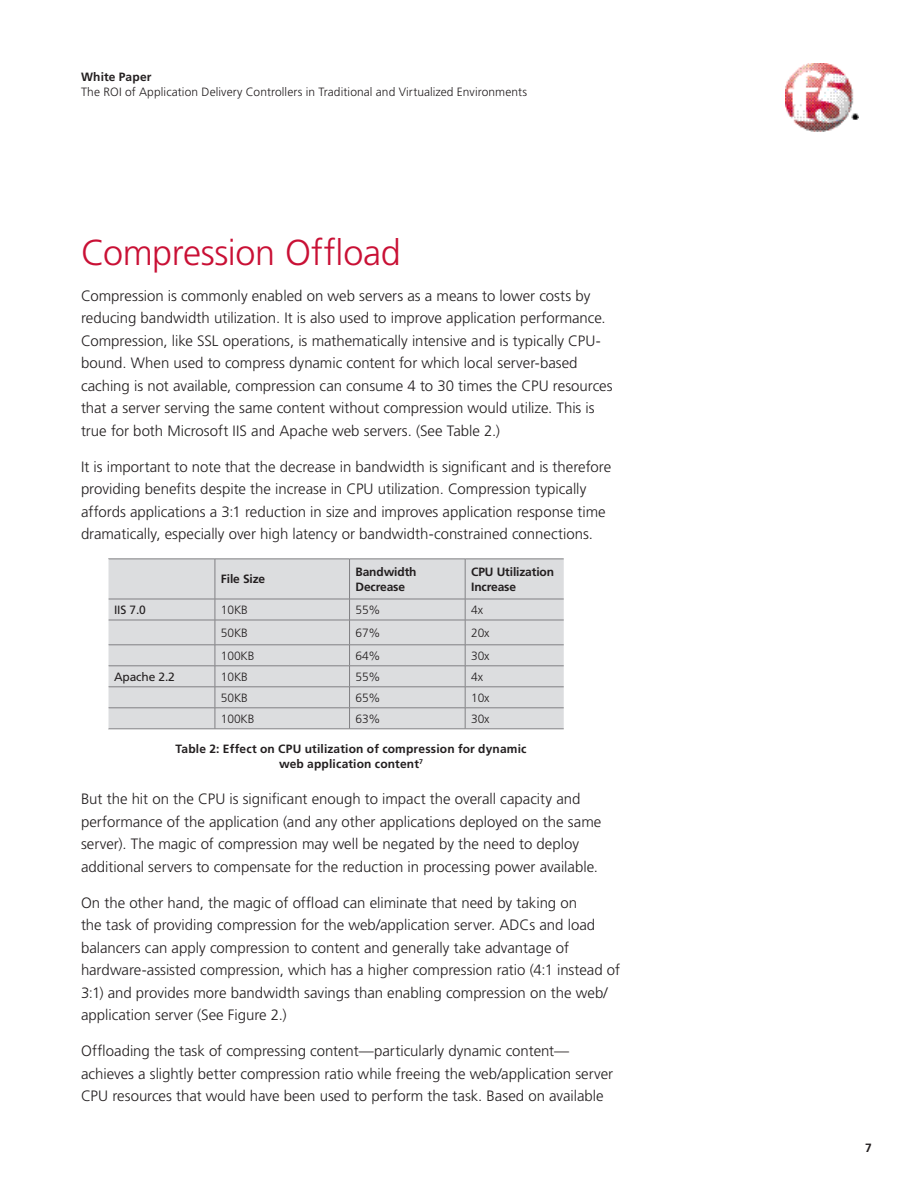
<style>
.page{position:relative;width:918px;height:1188px;background:#fff}
.page>*{position:absolute;margin:0;border:0;box-sizing:border-box;transform-origin:0 0}
.WP-Section_Header{font:300 36px "Frutiger LT Std";letter-spacing:-.01em;color:#c91035}
.WP-Copy{font:300 15px/22.5px "Frutiger LT Std";color:#231f20}
.t1{font:300 12px "Frutiger LT Std";color:#231f20}
.WP-Image_Description{font:700 12px "Frutiger LT Std";letter-spacing:.01em;color:#231f20}
.WP-Image_Description-2{font:700 12px/14.4px "Frutiger LT Std";letter-spacing:-.01em;color:#231f20}
.t2{font:12px "Frutiger LT Std";letter-spacing:-.01em;color:#231f20}
</style>
<div class="page">
<div style="left:109px;top:560px;width:356px;height:169px;background:#dcdddf"></div>
<hr style="left:108px;top:559px;width:107px;height:1px;background:#808083">
<hr style="left:215px;top:559px;width:135px;height:1px;background:#808083">
<hr style="left:215px;top:559px;width:1px;height:40px;background:#808083">
<hr style="left:350px;top:559px;width:115px;height:1px;background:#808083">
<hr style="left:349px;top:559px;width:1px;height:40px;background:#808083">
<hr style="left:108px;top:599px;width:107px;height:1px;background:#808083">
<hr style="left:215px;top:599px;width:135px;height:1px;background:#808083">
<hr style="left:350px;top:599px;width:115px;height:1px;background:#808083">
<hr style="left:108px;top:620px;width:107px;height:1px;background:#808083">
<hr style="left:215px;top:620px;width:135px;height:1px;background:#808083">
<hr style="left:350px;top:620px;width:115px;height:1px;background:#808083">
<hr style="left:108px;top:645px;width:107px;height:1px;background:#808083">
<hr style="left:215px;top:645px;width:135px;height:1px;background:#808083">
<hr style="left:350px;top:645px;width:115px;height:1px;background:#808083">
<hr style="left:108px;top:666px;width:107px;height:1px;background:#808083">
<hr style="left:215px;top:666px;width:135px;height:1px;background:#808083">
<hr style="left:350px;top:666px;width:115px;height:1px;background:#808083">
<hr style="left:108px;top:687px;width:107px;height:1px;background:#808083">
<hr style="left:215px;top:687px;width:135px;height:1px;background:#808083">
<hr style="left:350px;top:687px;width:115px;height:1px;background:#808083">
<hr style="left:108px;top:708px;width:107px;height:1px;background:#808083">
<hr style="left:215px;top:708px;width:135px;height:1px;background:#808083">
<svg style="left:215px;top:599px;width:1px;height:130px"></svg>
<hr style="left:350px;top:708px;width:115px;height:1px;background:#808083">
<svg style="left:349px;top:599px;width:1px;height:130px"></svg>
<svg style="left:465px;top:559px;width:99px;height:170px"></svg>
<hr style="left:108px;top:729px;width:107px;height:1px;background:#808083">
<hr style="left:215px;top:729px;width:135px;height:1px;background:#808083">
<hr style="left:350px;top:729px;width:115px;height:1px;background:#808083">
<hr style="left:465px;top:729px;width:99px;height:1px;background:#808083">
<hr style="left:108px;top:559px;width:1px;height:40px;background:#fff">
<svg style="left:108px;top:599px;width:1px;height:131px"></svg>
<img style="left:785px;top:64px;width:74px;height:67px">
<p class="WP-Image_Description" style="left:81px;top:70px;width:72px">White Paper</p>
<p class="t1" style="left:81px;top:85px;width:448px">The ROI of Application Delivery Controllers in Traditional and Virtualized Environments</p>
<p class="WP-Section_Header" style="left:81px;top:232px;width:321px">Compression Offload</p>
<p class="WP-Copy" style="left:81px;top:284px;width:533px">Compression is commonly enabled on web servers as a means to lower costs by reducing bandwidth utilization. It is also used to improve application performance.<br>Compression, like SSL operations, is mathematically intensive and is typically CPU&shy;bound. When used to compress dynamic content for which local server-based caching is not available, compression can consume 4 to 30 times the CPU resources that a server serving the same content without compression would utilize. This is true for both Microsoft IIS and Apache web servers. (See Table 2.)</p>
<p class="WP-Copy" style="left:81px;top:455px;width:532px">It is important to note that the decrease in bandwidth is significant and is therefore providing benefits despite the increase in CPU utilization. Compression typically affords applications a 3:1 reduction in size and improves application response time dramatically, especially over high latency or bandwidth-constrained connections.</p>
<p class="WP-Image_Description-2" style="left:221px;top:572px;width:46px">File Size</p>
<p class="WP-Image_Description-2" style="left:356px;top:565px;width:63px">Bandwidth<br>Decrease</p>
<p class="WP-Image_Description-2" style="left:471px;top:565px;width:85px">CPU Utilization<br>Increase</p>
<p class="t2" style="left:114px;top:603px;width:33px">IIS 7.0</p>
<p class="t1" style="left:221px;top:603px;width:28px">10KB</p>
<p class="t1" style="left:356px;top:603px;width:27px">55%</p>
<p class="t1" style="left:471px;top:603px;width:13px">4x</p>
<p class="t1" style="left:221px;top:626px;width:28px">50KB</p>
<p class="t1" style="left:356px;top:626px;width:27px">67%</p>
<p class="t1" style="left:471px;top:626px;width:20px">20x</p>
<p class="t1" style="left:221px;top:649px;width:35px">100KB</p>
<p class="t1" style="left:356px;top:649px;width:27px">64%</p>
<p class="t1" style="left:471px;top:649px;width:20px">30x</p>
<p class="t2" style="left:114px;top:670px;width:62px">Apache 2.2</p>
<p class="t1" style="left:221px;top:670px;width:28px">10KB</p>
<p class="t1" style="left:356px;top:670px;width:27px">55%</p>
<p class="t1" style="left:471px;top:670px;width:13px">4x</p>
<p class="t1" style="left:221px;top:691px;width:28px">50KB</p>
<p class="t1" style="left:356px;top:691px;width:27px">65%</p>
<p class="t1" style="left:471px;top:691px;width:20px">10x</p>
<p class="t1" style="left:221px;top:712px;width:35px">100KB</p>
<p class="t1" style="left:356px;top:712px;width:27px">63%</p>
<p class="t1" style="left:471px;top:712px;width:20px">30x</p>
<p class="WP-Image_Description" style="left:175px;top:742px;width:353px">Table 2: Effect on CPU utilization of compression for dynamic</p>
<p class="WP-Image_Description" style="left:279px;top:757px;width:145px">web application content<sup>7</sup></p>
<p class="WP-Copy" style="left:81px;top:788px;width:522px">But the hit on the CPU is significant enough to impact the overall capacity and performance of the application (and any other applications deployed on the same server). The magic of compression may well be negated by the need to deploy additional servers to compensate for the reduction in processing power available.</p>
<p class="WP-Copy" style="left:81px;top:891px;width:541px">On the other hand, the magic of offload can eliminate that need by taking on<br>the task of providing compression for the web/application server. ADCs and load balancers can apply compression to content and generally take advantage of hardware-assisted compression, which has a higher compression ratio (4:1 instead of 3:1) and provides more bandwidth savings than enabling compression on the web/ application server (See Figure 2.)</p>
<p class="WP-Copy" style="left:81px;top:1040px;width:534px">Offloading the task of compressing content—particularly dynamic content— achieves a slightly better compression ratio while freeing the web/application server<br>CPU resources that would have been used to perform the task. Based on available</p>
<p class="WP-Image_Description" style="left:865px;top:1141px;width:8px">7</p>
</div>
